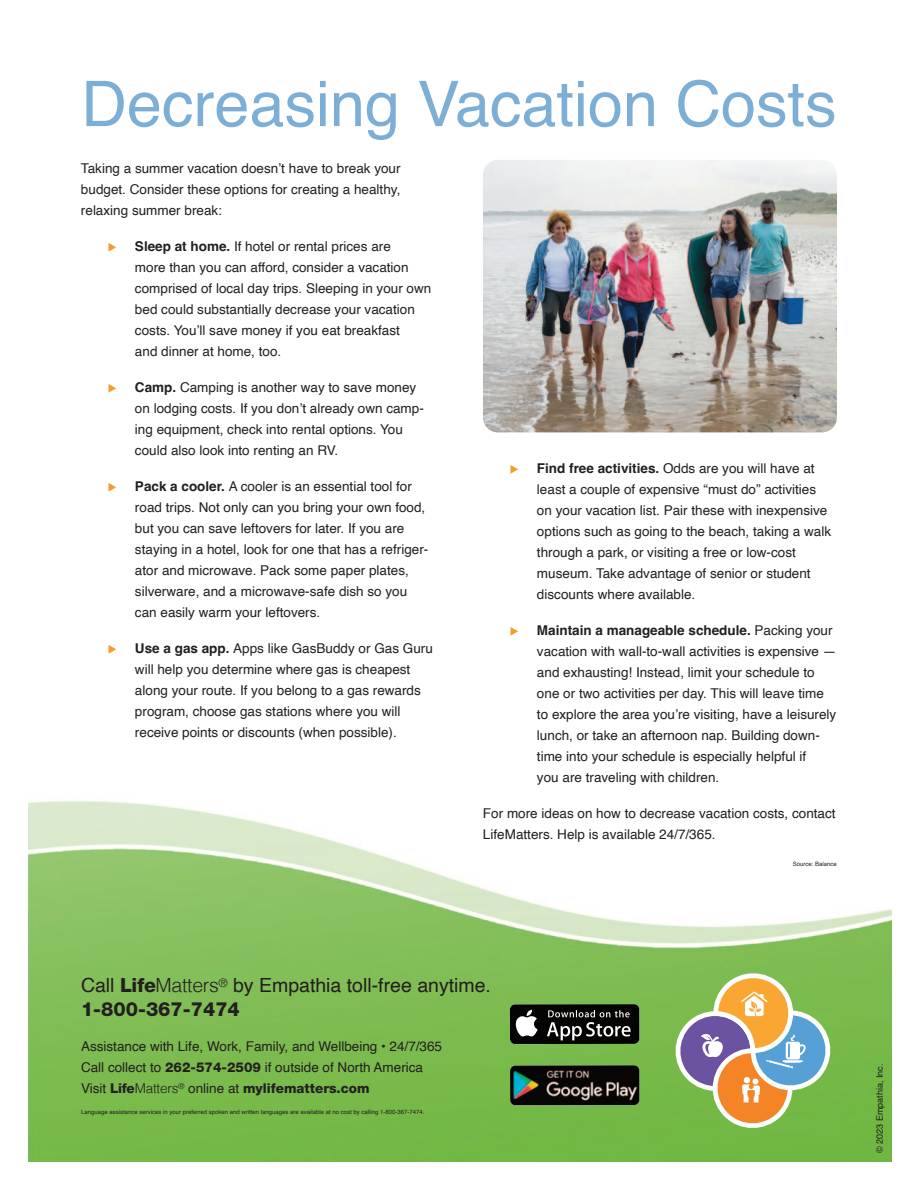
<style>
.page{position:relative;width:918px;height:1188px;background:#fff}
.page>*{position:absolute;margin:0;border:0;box-sizing:border-box;transform-origin:0 0}
.t1{font:63px "Helvetica";color:#7daed5}
.t2{font:19.5px "Helvetica";color:#231f20}
.t3{font:800 19.5px "Helvetica Neue LT Std";color:#231f20}
.t4{font:13.5px/21px "Helvetica";color:#231f20}
.t5{font:800 13.5px "Helvetica Neue LT Std";color:#231f20}
.t6{font:9px "Helvetica";color:#231f20}
.t7{font:6px "Helvetica";color:#231f20}
.s1{color:#f49c25}
.s2{font-weight:700}
.s3{font-family:"Helvetica Neue LT Std";font-weight:800}
.s4{font-weight:300}
.s5{font-family:"Helvetica";font-weight:400}
.s6{font-family:"Helvetica";font-weight:300}
</style>
<div class="page">
<img style="left:28px;top:801px;width:863px;height:360px">
<svg style="left:674px;top:965px;width:164px;height:171px;background:#a2b177"></svg>
<img style="left:483px;top:160px;width:354px;height:272px;border-radius:15px">
<svg style="left:510px;top:1004px;width:129px;height:40px;background:#353634"></svg>
<img style="left:510px;top:1065px;width:129px;height:40px;border-radius:5px">
<p class="t1" style="left:81px;top:78px;width:757px">Decreasing Vacation Costs</p>
<p class="t4" style="left:81px;top:159px;width:321px;text-align:justify">Taking a summer vacation doesn’t have to break your budget. Consider these options for creating a healthy, relaxing summer break:</p>
<p class="t4" style="left:135px;top:237px;width:298px;text-indent:-27px"><span class="s1">◆</span> <span class="s2">Sleep at home.</span> If hotel or rental prices are<br>more than you can afford, consider a vacation comprised of local day trips. Sleeping in your own bed could substantially decrease your vacation costs. You’ll save money if you eat breakfast<br>and dinner at home, too.</p>
<p class="t4" style="left:135px;top:378px;width:290px;text-indent:-27px"><span class="s1">◆</span> <span class="s2">Camp.</span> Camping is another way to save money on lodging costs. If you don’t already own camp&shy;ing equipment, check into rental options. You could also look into renting an RV.</p>
<p class="t4" style="left:135px;top:477px;width:295px;text-indent:-27px"><span class="s1">◆</span> <span class="s2">Pack a cooler.</span> A cooler is an essential tool for road trips. Not only can you bring your own food, but you can save leftovers for later. If you are staying in a hotel, look for one that has a refriger&shy;ator and microwave. Pack some paper plates, silverware, and a microwave-safe dish so you can easily warm your leftovers.</p>
<p class="t4" style="left:135px;top:639px;width:299px;text-indent:-27px"><span class="s1">◆</span> <span class="s2">Use a gas app.</span> Apps like GasBuddy or Gas Guru will help you determine where gas is cheapest along your route. If you belong to a gas rewards program, choose gas stations where you will receive points or discounts (when possible).</p>
<p class="t4" style="left:537px;top:459px;width:296px;text-indent:-27px"><span class="s1">◆</span> <span class="s2">Find free activities.</span> Odds are you will have at least a couple of expensive “must do” activities on your vacation list. Pair these with inexpensive options such as going to the beach, taking a walk through a park, or visiting a free or low-cost museum. Take advantage of senior or student discounts where available.</p>
<p class="t4" style="left:537px;top:621px;width:301px;text-indent:-27px"><span class="s1">◆</span> <span class="s2">Maintain a manageable schedule.</span> Packing your vacation with wall-to-wall activities is expensive — and exhausting! Instead, limit your schedule to one or two activities per day. This will leave time to explore the area you’re visiting, have a leisurely lunch, or take an afternoon nap. Building down&shy;time into your schedule is especially helpful if<br>you are traveling with children.</p>
<p class="t4" style="left:483px;top:804px;width:354px">For more ideas on how to decrease vacation costs, contact<br>LifeMatters. Help is available 24/7/365.</p>
<p class="t7" style="left:793px;top:862px;width:46px">Source: Balance</p>
<p class="t2" style="left:81px;top:977px;width:412px">Call <span class="s3">Life</span><span class="s4">Matters</span><sup>®</sup> by Empathia toll-free anytime.</p>
<p class="t3" style="left:81px;top:998px;width:160px">1-800-367-7474</p>
<p class="t4" style="left:81px;top:1037px;width:363px">Assistance with Life, Work, Family, and Wellbeing • 24/7/365</p>
<p class="t4" style="left:81px;top:1058px;width:344px">Call collect to <span class="s3">262-574-2509</span> if outside of North America</p>
<p class="t5" style="left:81px;top:1080px;width:290px"><span class="s5">Visit</span> Life<span class="s6">Matters</span><sup>®</sup> <span class="s5">online at</span> mylifematters.com</p>
<p class="t7" style="left:81px;top:1110px;width:345px">Language assistance services in your preferred spoken and written languages are available at no cost by calling 1-800-367-7474.</p>
<p class="t6" style="left:876px;top:1153px;width:91px;rotate:-90deg">© 2023 Empathia, Inc.</p>
</div>
